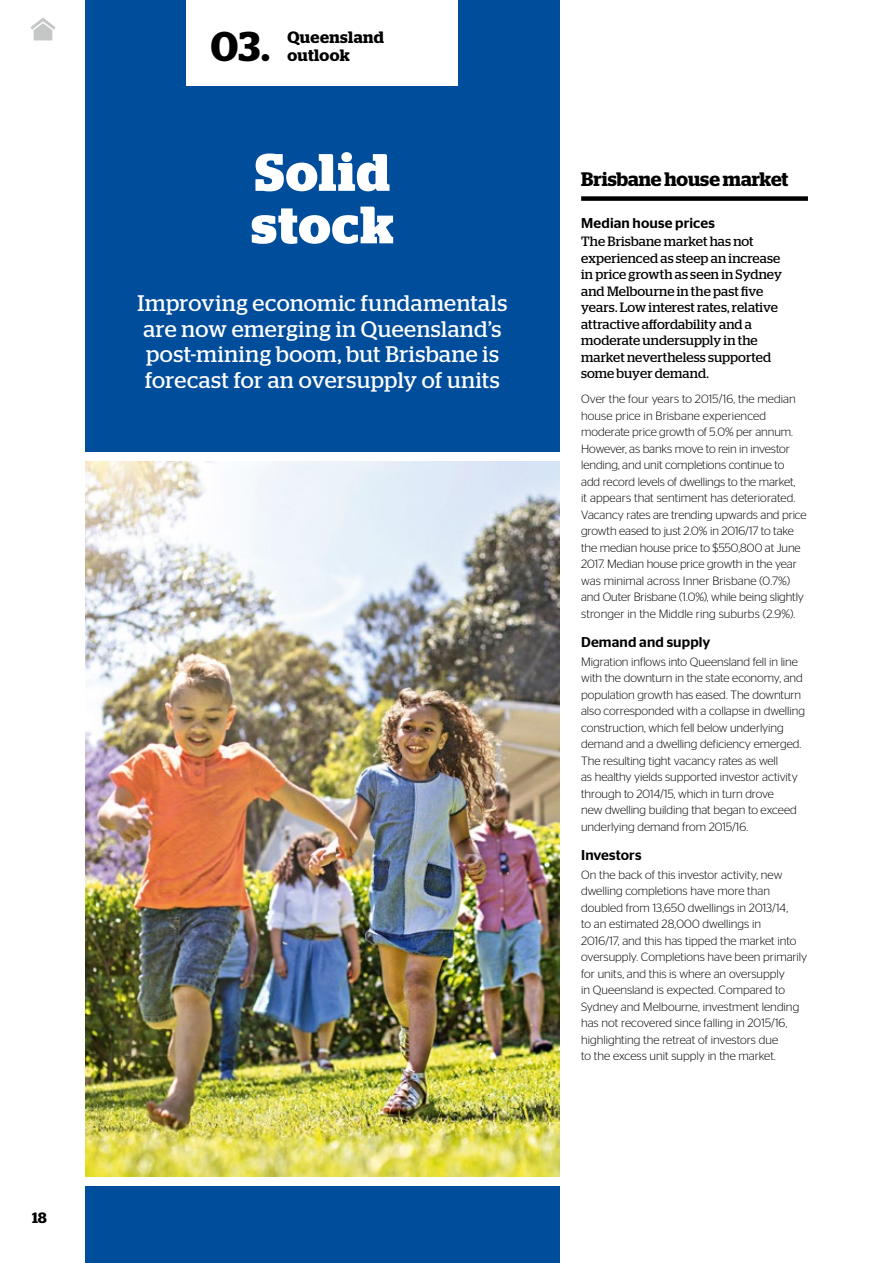
<style>
.page{position:relative;width:893px;height:1263px;background:#fff}
.page>*{position:absolute;margin:0;border:0;box-sizing:border-box;transform-origin:0 0}
.t1{font:700 52.5px/52.5px "Stag";letter-spacing:.025em;color:#fff}
.t2{font:600 41.55px "Stag";color:#000}
.t3{font:22.5px/25.5px "Stag";letter-spacing:.025em;color:#fff}
.t4{font:600 19.5px "Stag";color:#000}
.t5{font:600 16.5px/18px "Stag";letter-spacing:.025em;color:#000}
.t6{font:600 15px "Stag";color:#000}
.t7{font:500 14.25px "Stag Sans";letter-spacing:.01em;color:#000}
.t8{font:13.5px/16.5px "Stag";letter-spacing:.005em;color:#000}
.t9{font:300 12px/16.5px "Stag Sans";letter-spacing:-.005em;color:#000}
</style>
<div class="page">
<div style="left:85px;top:0;width:475px;height:451px;background:#004d9b"></div>
<div style="left:187px;top:0;width:271px;height:85px;background:#fff"></div>
<div style="left:85px;top:1186px;width:475px;height:77px;background:#004d9b"></div>
<div style="left:581px;top:196px;width:227px;height:5px;background:#000"></div>
<img style="left:85px;top:461px;width:475px;height:716px">
<svg style="left:30px;top:18px;width:26px;height:22px"></svg>
<p class="t6" style="left:32px;top:1209px;width:16px">18</p>
<h2 class="t2" style="left:211px;top:22px;width:60px">03.</h2>
<h3 class="t5" style="left:287px;top:28px;width:98px">Queensland outlook</h3>
<h1 class="t1" style="left:251px;top:146px;width:144px">Solid stock</h1>
<h3 class="t3" style="left:138px;top:290px;width:371px">Improving economic fundamentals are now emerging in Queensland’s post-mining boom, but Brisbane is forecast for an oversupply of units</h3>
<h3 class="t4" style="left:581px;top:167px;width:209px">Brisbane house market</h3>
<p class="t7" style="left:581px;top:215px;width:135px">Median house prices</p>
<p class="t8" style="left:581px;top:233px;width:202px">The Brisbane market has not experienced as steep an increase in price growth as seen in Sydney and Melbourne in the past five years. Low interest rates, relative attractive affordability and a moderate undersupply in the market nevertheless supported some buyer demand.</p>
<p class="t9" style="left:581px;top:391px;width:227px">Over the four years to 2015/16, the median house price in Brisbane experienced moderate price growth of 5.0% per annum.<br>However, as banks move to rein in investor lending, and unit completions continue to<br>add record levels of dwellings to the market,<br>it appears that sentiment has deteriorated.<br>Vacancy rates are trending upwards and price growth eased to just 2.0% in 2016/17 to take the median house price to $550,800 at June 2017. Median house price growth in the year was minimal across Inner Brisbane (0.7%) and Outer Brisbane (1.0%), while being slightly stronger in the Middle ring suburbs (2.9%).</p>
<p class="t7" style="left:581px;top:634px;width:131px">Demand and supply</p>
<p class="t9" style="left:581px;top:653px;width:225px">Migration inflows into Queensland fell in line with the downturn in the state economy, and population growth has eased. The downturn also corresponded with a collapse in dwelling construction, which fell below underlying demand and a dwelling deficiency emerged.<br>The resulting tight vacancy rates as well<br>as healthy yields supported investor activity through to 2014/15, which in turn drove<br>new dwelling building that began to exceed underlying demand from 2015/16.</p>
<p class="t7" style="left:581px;top:847px;width:62px">Investors</p>
<p class="t9" style="left:581px;top:866px;width:228px">On the back of this investor activity, new dwelling completions have more than doubled from 13,650 dwellings in 2013/14,<br>to an estimated 28,000 dwellings in<br>2016/17, and this has tipped the market into oversupply. Completions have been primarily for units, and this is where an oversupply<br>in Queensland is expected. Compared to Sydney and Melbourne, investment lending has not recovered since falling in 2015/16, highlighting the retreat of investors due<br>to the excess unit supply in the market.</p>
</div>
